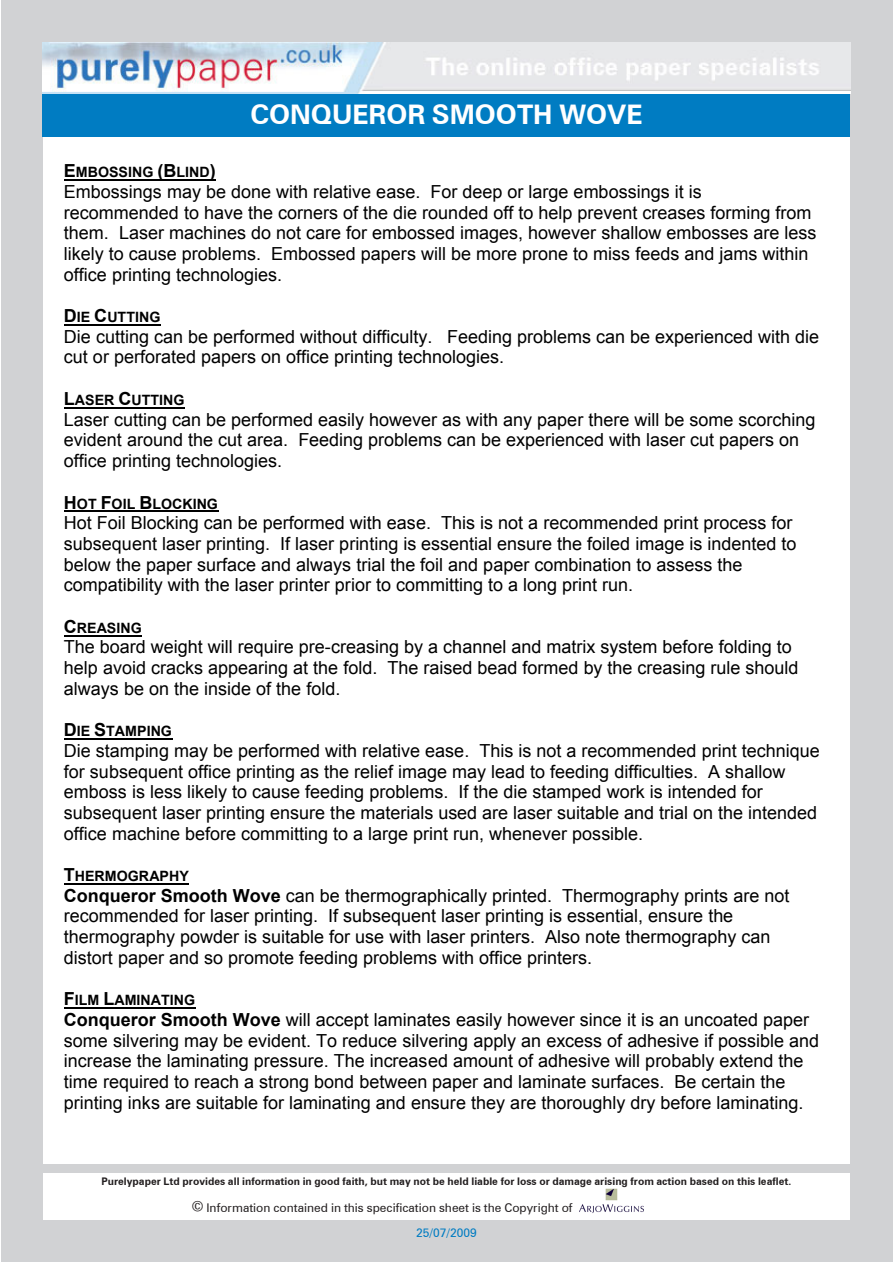
<style>
.page{position:relative;width:893px;height:1263px;background:#fff}
.page>*{position:absolute;margin:0;border:0;box-sizing:border-box;transform-origin:0 0}
.t1{font:700 27px "Zurich Greek BT";color:#fff}
.t2{font:18px/20.7px "Arial";color:#000}
.t3{font:700 14.25px "Arial";color:#000}
.t4{font:12px "Zurich Greek BT";color:#231f20}
.t5{font:12px "Zurich Greek BT";color:#007cc2}
.t6{font:700 10.5px "Zurich Greek BT";color:#231f20}
.s1{font-size:18px}
.s2{font-weight:700}
.s3{font-size:21px}
</style>
<div class="page">
<div style="left:1px;top:1px;width:891px;height:1261px;background:#d1d2d4"></div>
<div style="left:43px;top:43px;width:807px;height:1177px;background:#fff"></div>
<div style="left:43px;top:95px;width:807px;height:42px;background:#007cc2"></div>
<img style="left:43px;top:43px;width:807px;height:50px">
<hr style="left:64px;top:179px;width:152px;height:2px;background:#000">
<hr style="left:64px;top:324px;width:96px;height:2px;background:#000">
<hr style="left:64px;top:407px;width:121px;height:2px;background:#000">
<hr style="left:64px;top:510px;width:154px;height:2px;background:#000">
<hr style="left:64px;top:635px;width:78px;height:1px;background:#000">
<hr style="left:64px;top:738px;width:108px;height:2px;background:#000">
<hr style="left:64px;top:883px;width:125px;height:2px;background:#000">
<hr style="left:64px;top:1007px;width:131px;height:2px;background:#000">
<div style="left:43px;top:1164px;width:807px;height:8px;background:#d1d2d4"></div>
<img style="left:580px;top:1188px;width:64px;height:25px">
<h1 class="t1" style="left:64px;top:98px;width:580px"><sup>Printing</sup> <sup>Hints</sup> <sup>Sheet</sup>CONQUEROR SMOOTH WOVE</h1>
<p class="t3" style="left:64px;top:163px;width:153px"><span class="s1">E</span>MBOSSING <span class="s1">(B</span>LIND<span class="s1">)</span></p>
<p class="t2" style="left:64px;top:181px;width:754px">Embossings may be done with relative ease. For deep or large embossings it is recommended to have the corners of the die rounded off to help prevent creases forming from them. Laser machines do not care for embossed images, however shallow embosses are less likely to cause problems. Embossed papers will be more prone to miss feeds and jams within office printing technologies.</p>
<p class="t3" style="left:64px;top:308px;width:98px"><span class="s1">D</span>IE <span class="s1">C</span>UTTING</p>
<p class="t2" style="left:64px;top:326px;width:757px">Die cutting can be performed without difficulty. Feeding problems can be experienced with die cut or perforated papers on office printing technologies.</p>
<p class="t3" style="left:64px;top:391px;width:122px"><span class="s1">L</span>ASER <span class="s1">C</span>UTTING</p>
<p class="t2" style="left:64px;top:409px;width:753px">Laser cutting can be performed easily however as with any paper there will be some scorching evident around the cut area. Feeding problems can be experienced with laser cut papers on office printing technologies.</p>
<p class="t3" style="left:64px;top:494px;width:156px"><span class="s1">H</span>OT <span class="s1">F</span>OIL <span class="s1">B</span>LOCKING</p>
<p class="t2" style="left:64px;top:513px;width:734px">Hot Foil Blocking can be performed with ease. This is not a recommended print process for subsequent laser printing. If laser printing is essential ensure the foiled image is indented to below the paper surface and always trial the foil and paper combination to assess the compatibility with the laser printer prior to committing to a long print run.</p>
<p class="t3" style="left:64px;top:618px;width:79px"><span class="s1">C</span>REASING</p>
<p class="t2" style="left:64px;top:637px;width:736px">The board weight will require pre-creasing by a channel and matrix system before folding to help avoid cracks appearing at the fold. The raised bead formed by the creasing rule should always be on the inside of the fold.</p>
<p class="t3" style="left:64px;top:722px;width:110px"><span class="s1">D</span>IE <span class="s1">S</span>TAMPING</p>
<p class="t2" style="left:64px;top:740px;width:757px">Die stamping may be performed with relative ease. This is not a recommended print technique for subsequent office printing as the relief image may lead to feeding difficulties. A shallow emboss is less likely to cause feeding problems. If the die stamped work is intended for subsequent laser printing ensure the materials used are laser suitable and trial on the intended office machine before committing to a large print run, whenever possible.</p>
<p class="t3" style="left:64px;top:867px;width:126px"><span class="s1">T</span>HERMOGRAPHY</p>
<p class="t2" style="left:64px;top:885px;width:727px"><span class="s2">Conqueror Smooth Wove</span> can be thermographically printed. Thermography prints are not recommended for laser printing. If subsequent laser printing is essential, ensure the thermography powder is suitable for use with laser printers. Also note thermography can distort paper and so promote feeding problems with office printers.</p>
<p class="t3" style="left:64px;top:991px;width:133px"><span class="s1">F</span>ILM <span class="s1">L</span>AMINATING</p>
<p class="t2" style="left:64px;top:1009px;width:757px"><span class="s2">Conqueror Smooth Wove</span> will accept laminates easily however since it is an uncoated paper some silvering may be evident. To reduce silvering apply an excess of adhesive if possible and increase the laminating pressure. The increased amount of adhesive will probably extend the time required to reach a strong bond between paper and laminate surfaces. Be certain the printing inks are suitable for laminating and ensure they are thoroughly dry before laminating.</p>
<p class="t6" style="left:102px;top:1175px;width:691px">Purelypaper Ltd provides all information in good faith, but may not be held liable for loss or damage arising from action based on this leaflet.</p>
<p class="t4" style="left:192px;top:1201px;width:382px"><span class="s3">©</span> Information contained in this specification sheet is the Copyright of</p>
<p class="t5" style="left:416px;top:1226px;width:62px">25/07/2009</p>
</div>
